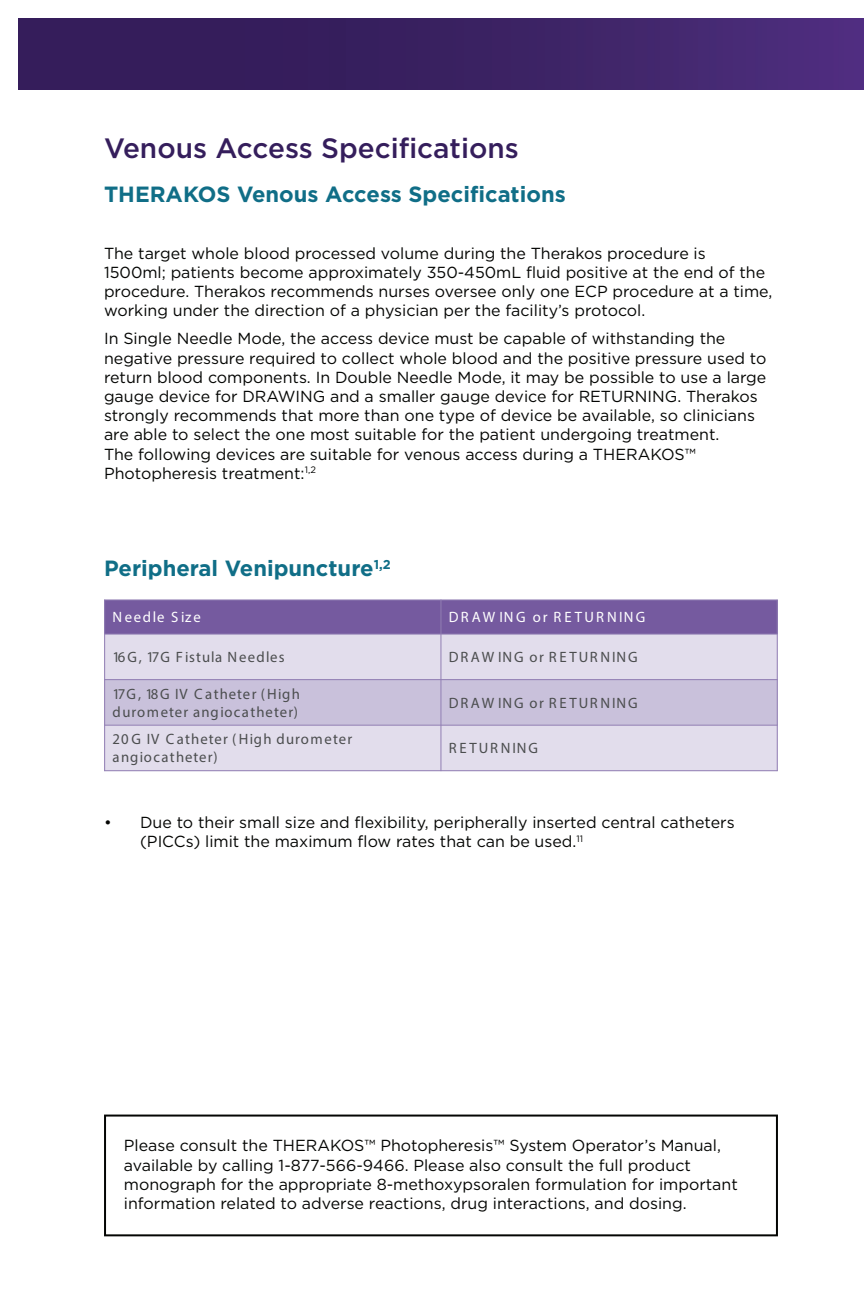
<style>
.page{position:relative;width:864px;height:1296px;background:#fff}
.page>*{position:absolute;margin:0;border:0;box-sizing:border-box;transform-origin:0 0}
.t1{font:500 28px "Gotham";color:#351e5c}
.t2{font:700 22px "Gotham";color:#106e87}
.t3{font:16px/19.2px "Gotham";color:#040503}
.t4{font:15px/18px "Myriad Pro";letter-spacing:.095em;color:#4b4d4e}
.t5{font:15px "Myriad Pro";letter-spacing:.135em;color:#4b4d4e}
.t6{font:15px "Myriad Pro";letter-spacing:.075em;color:#4b4d4e}
.t7{font:15px "Myriad Pro";letter-spacing:.16em;color:#fff}
.t8{font:15px "Myriad Pro";letter-spacing:.12em;color:#fff}
.t9{font:15px "Myriad Pro";letter-spacing:.14em;color:#4b4d4e}
</style>
<div class="page">
<img style="left:18px;top:18px;width:846px;height:72px">
<div style="left:105px;top:600px;width:336px;height:34px;background:#755a9f"></div>
<div style="left:441px;top:600px;width:336px;height:34px;background:#755a9f"></div>
<div style="left:105px;top:634px;width:336px;height:46px;background:#e2ddec"></div>
<div style="left:441px;top:634px;width:336px;height:46px;background:#e2ddec"></div>
<div style="left:105px;top:680px;width:336px;height:45px;background:#c9c1db"></div>
<div style="left:441px;top:680px;width:336px;height:45px;background:#c9c1db"></div>
<div style="left:105px;top:725px;width:336px;height:46px;background:#e2ddec"></div>
<div style="left:441px;top:725px;width:336px;height:46px;background:#e2ddec"></div>
<hr style="left:441px;top:600px;width:1px;height:171px;background:#917eb3">
<hr style="left:104px;top:634px;width:674px;height:1px;background:#917eb3">
<hr style="left:104px;top:679px;width:674px;height:1px;background:#917eb3">
<hr style="left:104px;top:725px;width:674px;height:1px;background:#917eb3">
<hr style="left:104px;top:600px;width:1px;height:171px;background:#917eb3">
<hr style="left:777px;top:600px;width:1px;height:171px;background:#917eb3">
<hr style="left:104px;top:600px;width:674px;height:1px;background:#917eb3">
<hr style="left:104px;top:770px;width:674px;height:1px;background:#917eb3">
<div style="left:104px;top:1115px;width:674px;height:121px;border:2px solid #040503"></div>
<h1 class="t1" style="left:104px;top:130px;width:416px">Venous Access Specifications</h1>
<h2 class="t2" style="left:104px;top:180px;width:463px">THERAKOS Venous Access Specifications</h2>
<p class="t3" style="left:104px;top:243px;width:670px">The target whole blood processed volume during the Therakos procedure is<br>1500ml; patients become approximately 350-450mL fluid positive at the end of the procedure. Therakos recommends nurses oversee only one ECP procedure at a time, working under the direction of a physician per the facility’s protocol.</p>
<p class="t3" style="left:104px;top:329px;width:664px">In Single Needle Mode, the access device must be capable of withstanding the negative pressure required to collect whole blood and the positive pressure used to return blood components. In Double Needle Mode, it may be possible to use a large gauge device for DRAWING and a smaller gauge device for RETURNING. Therakos strongly recommends that more than one type of device be available, so clinicians are able to select the one most suitable for the patient undergoing treatment.<br>The following devices are suitable for venous access during a THERAKOS™ Photopheresis treatment:<sup>1,2</sup></p>
<h2 class="t2" style="left:104px;top:554px;width:288px">Peripheral Venipuncture<sup>1,2</sup></h2>
<p class="t8" style="left:113px;top:608px;width:90px">Needle Size</p>
<p class="t7" style="left:449px;top:608px;width:198px">DRAW ING or RETURNING</p>
<p class="t6" style="left:113px;top:648px;width:173px">16G, 17G Fistula Needles</p>
<p class="t5" style="left:449px;top:648px;width:190px">DRAW ING or RETURNING</p>
<p class="t4" style="left:113px;top:685px;width:189px">17G, 18G IV Catheter (High durometer angiocatheter)</p>
<p class="t5" style="left:449px;top:694px;width:190px">DRAW ING or RETURNING</p>
<p class="t4" style="left:113px;top:730px;width:241px">20G IV Catheter (High durometer angiocatheter)</p>
<p class="t9" style="left:449px;top:739px;width:91px">RETURNING</p>
<p class="t3" style="left:140px;top:812px;width:596px;text-indent:-36px">• Due to their small size and flexibility, peripherally inserted central catheters (PICCs) limit the maximum flow rates that can be used.<sup>11</sup></p>
<p class="t3" style="left:124px;top:1136px;width:616px">Please consult the THERAKOS™ Photopheresis™ System Operator’s Manual, available by calling 1-877-566-9466. Please also consult the full product monograph for the appropriate 8-methoxypsoralen formulation for important information related to adverse reactions, drug interactions, and dosing.</p>
</div>
